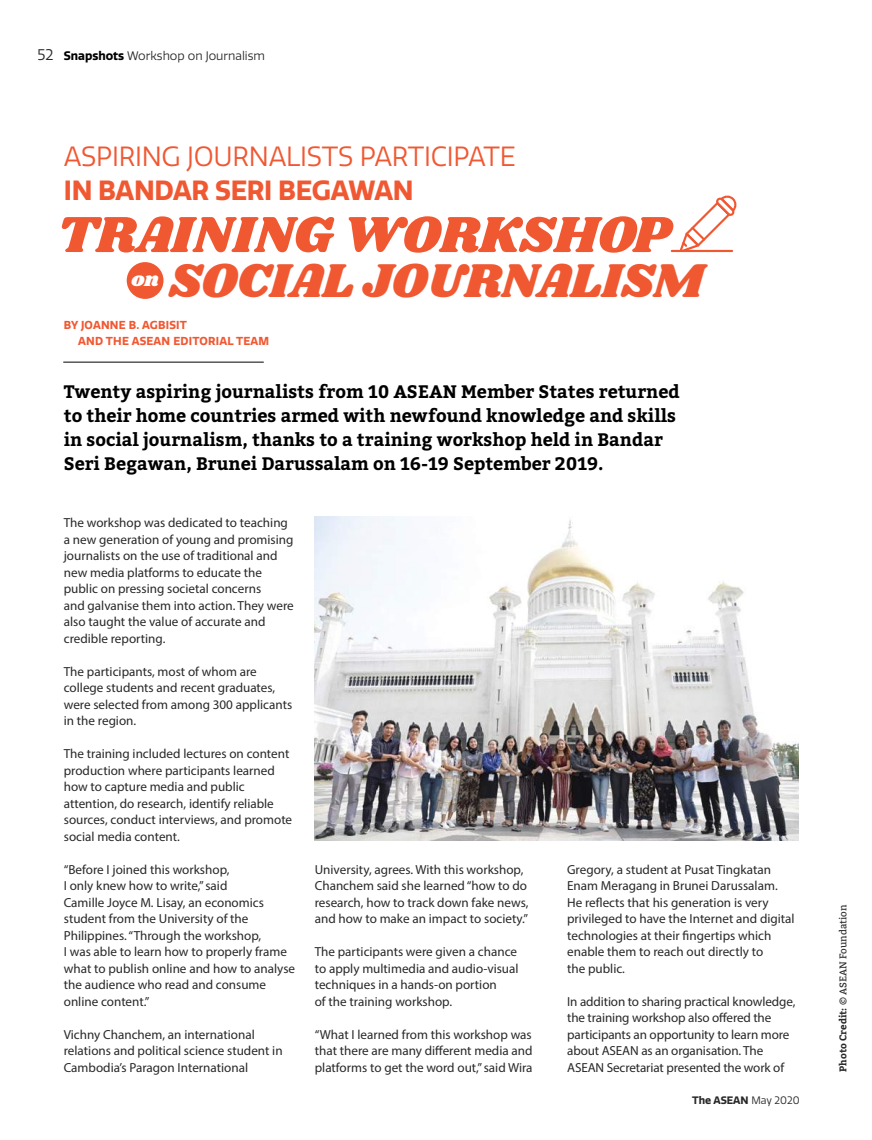
<style>
.page{position:relative;width:872px;height:1140px;background:#fff}
.page>*{position:absolute;margin:0;border:0;box-sizing:border-box;transform-origin:0 0}
.t1{font:52.5px "Shrikhand";letter-spacing:-.01em;color:#f05832}
.t2{font:49.2px "Shrikhand";letter-spacing:-.015em;color:#f05832}
.t3{font:27px "Quatro";letter-spacing:-.01em;color:#f05832}
.t4{font:700 27px "Quatro";letter-spacing:-.01em;color:#f05832}
.t5{font:20.1px "Shrikhand";color:#fff}
.t6{font:700 18px/24px "Bitter";color:#000}
.t7{font:15px "Quatro";color:#292829}
.t8{font:13.2px/16.5px "Myriad Pro";color:#292829}
.t9{font:12px "Quatro";color:#292829}
.t10{font:700 11.25px/16.5px "Quatro";letter-spacing:.02em;color:#f05832}
.t11{font:700 10.5px "Quatro";color:#292829}
.t12{font:9.75px "Bitter";color:#292829}
.s1{font-weight:700;color:#000}
.s2{font-weight:400}
.s3{font-weight:700}
</style>
<div class="page">
<img style="left:315px;top:516px;width:484px;height:324px">
<hr style="left:63px;top:362px;width:201px;height:1px;background:#000">
<div style="left:127px;top:262px;width:36px;height:37px;background:#f05832;border-radius:50%"></div>
<hr style="left:671px;top:250px;width:62px;height:2px;background:#f05832">
<svg style="left:680px;top:195px;width:57px;height:57px"></svg>
<p class="t7" style="left:37px;top:46px;width:18px">52</p>
<p class="t9" style="left:64px;top:49px;width:203px"><span class="s1">Snapshots</span> Workshop on Journalism</p>
<h3 class="t3" style="left:64px;top:141px;width:454px">ASPIRING JOURNALISTS PARTICIPATE</h3>
<h3 class="t4" style="left:64px;top:174px;width:351px">IN BANDAR SERI BEGAWAN</h3>
<h1 class="t1" style="left:57px;top:198px;width:613px">TRAINING WORKSHOP</h1>
<h2 class="t2" style="left:169px;top:247px;width:536px">SOCIAL JOURNALISM</h2>
<h3 class="t5" style="left:131px;top:265px;width:29px">on</h3>
<p class="t10" style="left:78px;top:317px;width:193px;text-indent:-14px">BY JOANNE B. AGBISIT<br>AND THE ASEAN EDITORIAL TEAM</p>
<p class="t6" style="left:64px;top:380px;width:617px">Twenty aspiring journalists from 10 ASEAN Member States returned to their home countries armed with newfound knowledge and skills in social journalism, thanks to a training workshop held in Bandar Seri Begawan, Brunei Darussalam on 16-19 September 2019.</p>
<p class="t8" style="left:64px;top:514px;width:231px">The workshop was dedicated to teaching a new generation of young and promising journalists on the use of traditional and new media platforms to educate the public on pressing societal concerns<br>and galvanise them into action. They were also taught the value of accurate and credible reporting.</p>
<p class="t8" style="left:64px;top:662px;width:230px">The participants, most of whom are college students and recent graduates, were selected from among 300 applicants in the region.</p>
<p class="t8" style="left:64px;top:745px;width:230px">The training included lectures on content production where participants learned how to capture media and public attention, do research, identify reliable sources, conduct interviews, and promote social media content.</p>
<p class="t8" style="left:64px;top:860px;width:233px">“Before I joined this workshop,<br>I only knew how to write,” said<br>Camille Joyce M. Lisay, an economics student from the University of the Philippines. “Through the workshop,<br>I was able to learn how to properly frame what to publish online and how to analyse the audience who read and consume online content.”</p>
<p class="t8" style="left:64px;top:1025px;width:220px">Vichny Chanchem, an international relations and political science student in<br>Cambodia’s Paragon International</p>
<p class="t8" style="left:315px;top:860px;width:215px">University, agrees. With this workshop, Chanchem said she learned “how to do research, how to track down fake news, and how to make an impact to society.”</p>
<p class="t8" style="left:315px;top:943px;width:205px">The participants were given a chance to apply multimedia and audio-visual techniques in a hands-on portion<br>of the training workshop.</p>
<p class="t8" style="left:315px;top:1025px;width:219px;text-align:justify">“What I learned from this workshop was that there are many different media and platforms to get the word out,” said Wira</p>
<p class="t8" style="left:567px;top:860px;width:229px">Gregory, a student at Pusat Tingkatan Enam Meragang in Brunei Darussalam.<br>He reflects that his generation is very privileged to have the Internet and digital technologies at their fingertips which enable them to reach out directly to<br>the public.</p>
<p class="t8" style="left:567px;top:992px;width:230px">In addition to sharing practical knowledge, the training workshop also offered the participants an opportunity to learn more about ASEAN as an organisation. The ASEAN Secretariat presented the work of</p>
<p class="t11" style="left:692px;top:1093px;width:109px">The ASEAN <span class="s2">May 2020</span></p>
<p class="t12" style="left:837px;top:1071px;width:168px;rotate:-90deg"><span class="s3">Photo Credit:</span> © ASEAN Foundation</p>
</div>
